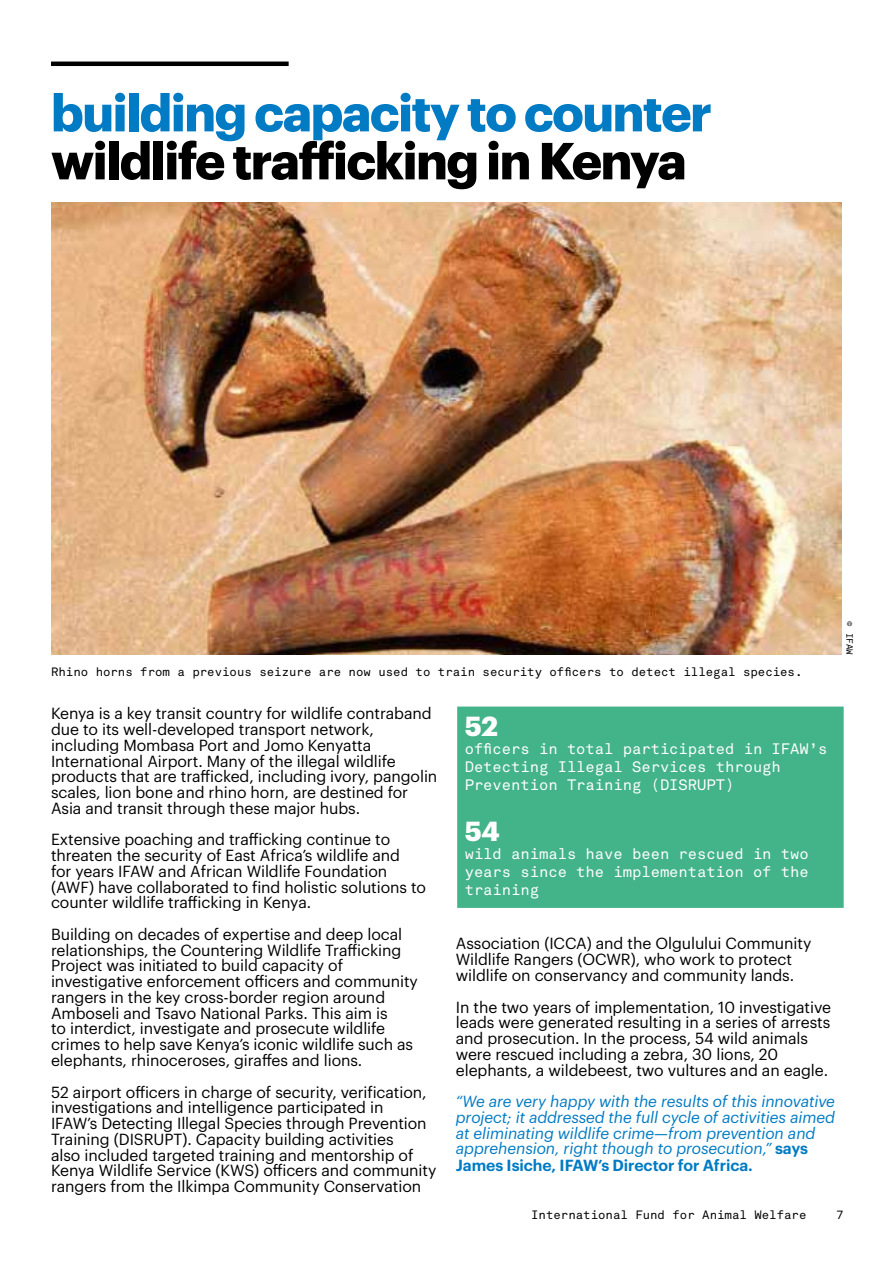
<style>
.page{position:relative;width:893px;height:1263px;background:#fff}
.page>*{position:absolute;margin:0;border:0;box-sizing:border-box;transform-origin:0 0}
.t1{font:700 51px "Graphik";letter-spacing:-.03em;color:#000}
.t2{font:700 51px "Graphik";letter-spacing:-.03em;color:#007bc4}
.t3{font:700 27px "Graphik";color:#fff}
.t4{font:15.75px/15.8px "false";letter-spacing:-.005em;color:#000}
.t5{font:italic 15.75px/15.9px "Graphik";letter-spacing:-.005em;color:#007bc4}
.t6{font:15px/18px "Akkurat Mono Pro";color:#fff}
.t7{font:12px "Akkurat Mono";color:#000}
.t8{font:9px "Akkurat Mono";color:#000}
.s1{font-weight:600;font-style:normal}
</style>
<div class="page">
<img style="left:52px;top:202px;width:790px;height:453px">
<div style="left:461px;top:710px;width:379px;height:194px;background:#43b38a"></div>
<div style="left:457px;top:706px;width:387px;height:202px;border:8px solid #43b38a"></div>
<hr style="left:51px;top:62px;width:238px;height:4px;background:#000">
<h1 class="t2" style="left:51px;top:73px;width:662px">building capacity to counter</h1>
<h1 class="t1" style="left:51px;top:121px;width:637px">wildlife trafficking in Kenya</h1>
<p class="t7" style="left:51px;top:664px;width:753px">Rhino horns from a previous seizure are now used to train security officers to detect illegal species.</p>
<p class="t4" style="left:51px;top:704px;width:388px">Kenya is a key transit country for wildlife contraband due to its well-developed transport network, including Mombasa Port and Jomo Kenyatta International Airport. Many of the illegal wildlife products that are trafficked, including ivory, pangolin scales, lion bone and rhino horn, are destined for Asia and transit through these major hubs.</p>
<p class="t4" style="left:51px;top:830px;width:377px">Extensive poaching and trafficking continue to threaten the security of East Africa’s wildlife and<br>for years IFAW and African Wildlife Foundation (AWF) have collaborated to find holistic solutions to counter wildlife trafficking in Kenya.</p>
<p class="t4" style="left:51px;top:925px;width:368px">Building on decades of expertise and deep local relationships, the Countering Wildlife Trafficking Project was initiated to build capacity of investigative enforcement officers and community rangers in the key cross-border region around Amboseli and Tsavo National Parks. This aim is<br>to interdict, investigate and prosecute wildlife crimes to help save Kenya’s iconic wildlife such as elephants, rhinoceroses, giraffes and lions.</p>
<p class="t4" style="left:51px;top:1082px;width:387px">52 airport officers in charge of security, verification, investigations and intelligence participated in<br>IFAW’s Detecting Illegal Species through Prevention Training (DISRUPT). Capacity building activities<br>also included targeted training and mentorship of Kenya Wildlife Service (KWS) officers and community rangers from the Ilkimpa Community Conservation</p>
<h2 class="t3" style="left:465px;top:706px;width:35px">52</h2>
<p class="t6" style="left:465px;top:740px;width:364px">officers in total participated in IFAW’s<br>Detecting Illegal Services through<br>Prevention Training (DISRUPT)</p>
<h2 class="t3" style="left:465px;top:810px;width:37px">54</h2>
<p class="t6" style="left:465px;top:845px;width:346px;text-align:justify">wild animals have been rescued in two years since the implementation of the training</p>
<p class="t4" style="left:456px;top:934px;width:357px">Association (ICCA) and the Olgulului Community<br>Wildlife Rangers (OCWR), who work to protect wildlife on conservancy and community lands.</p>
<p class="t4" style="left:456px;top:997px;width:377px">In the two years of implementation, 10 investigative leads were generated resulting in a series of arrests and prosecution. In the process, 54 wild animals were rescued including a zebra, 30 lions, 20 elephants, a wildebeest, two vultures and an eagle.</p>
<p class="t5" style="left:456px;top:1092px;width:381px">“We are very happy with the results of this innovative project; it addressed the full cycle of activities aimed at eliminating wildlife crime—from prevention and apprehension, right though to prosecution,” <span class="s1">says James Isiche, IFAW’s Director for Africa.</span></p>
<p class="t8" style="left:855px;top:621px;width:35px;rotate:90deg">© IFAW</p>
<p class="t7" style="left:531px;top:1207px;width:277px">International Fund for Animal Welfare</p>
<p class="t7" style="left:836px;top:1207px;width:9px">7</p>
</div>
